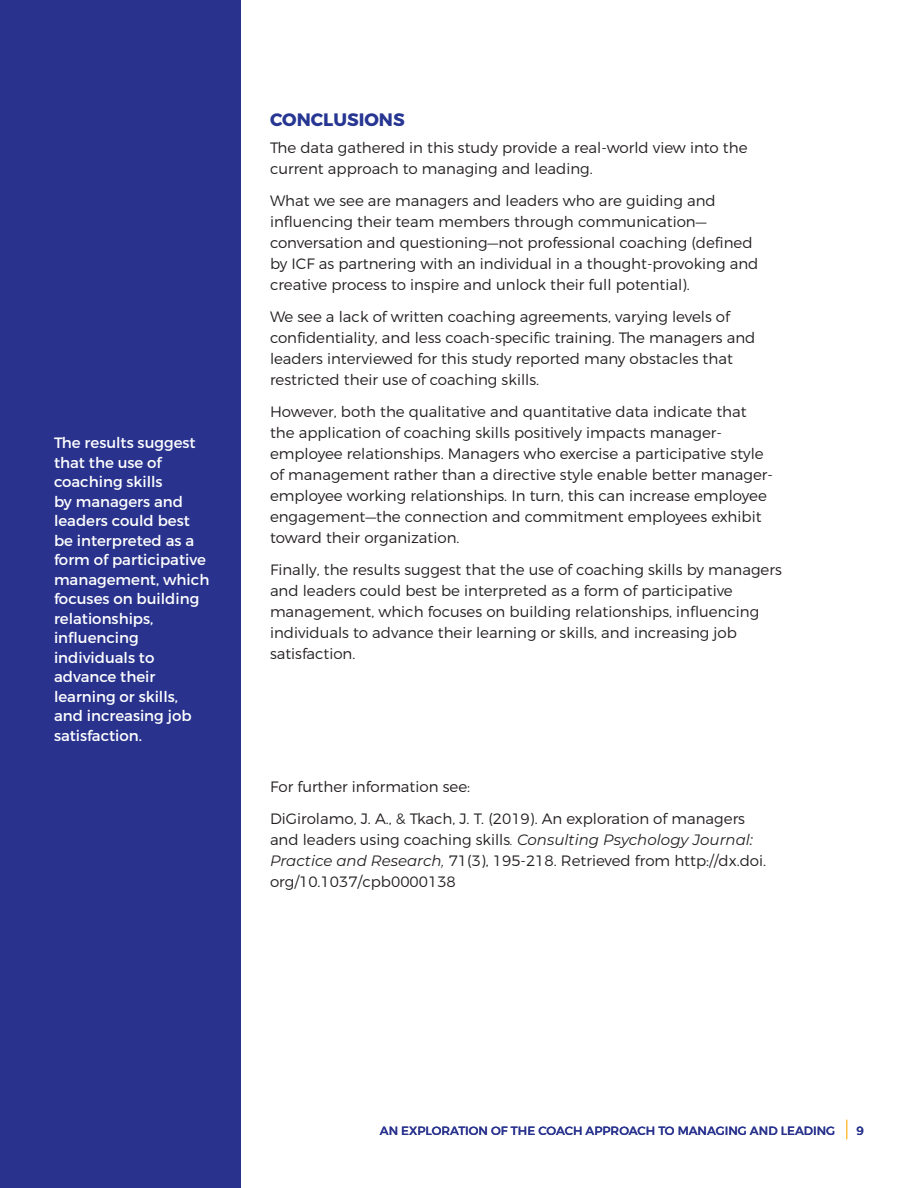
<style>
.page{position:relative;width:918px;height:1188px;background:#fff}
.page>*{position:absolute;margin:0;border:0;box-sizing:border-box;transform-origin:0 0}
.t1{font:700 18px "Montserrat";color:#263692}
.t2{font:300 15px/21px "Montserrat";color:#231f20}
.t3{font:15px/19.5px "Montserrat";color:#fff}
.t4{font:12px "Montserrat";color:#29338e}
.s1{font-style:italic}
.s2{font-weight:400;font-style:italic}
</style>
<div class="page">
<div style="left:0;top:0;width:241px;height:1188px;background:#29338e"></div>
<svg style="left:846px;top:1120px;width:1px;height:19px"></svg>
<p class="t3" style="left:54px;top:433px;width:157px">The results suggest that the use of coaching skills<br>by managers and leaders could best be interpreted as a form of participative management, which focuses on building relationships, influencing individuals to advance their learning or skills, and increasing job satisfaction.</p>
<p class="t1" style="left:270px;top:108px;width:136px">CONCLUSIONS</p>
<p class="t2" style="left:270px;top:137px;width:479px">The data gathered in this study provide a real-world view into the current approach to managing and leading.</p>
<p class="t2" style="left:270px;top:190px;width:490px">What we see are managers and leaders who are guiding and influencing their team members through communication— conversation and questioning—not professional coaching (defined by ICF as partnering with an individual in a thought-provoking and creative process to inspire and unlock their full potential).</p>
<p class="t2" style="left:270px;top:306px;width:487px">We see a lack of written coaching agreements, varying levels of confidentiality, and less coach-specific training. The managers and leaders interviewed for this study reported many obstacles that restricted their use of coaching skills.</p>
<p class="t2" style="left:270px;top:401px;width:505px">However, both the qualitative and quantitative data indicate that the application of coaching skills positively impacts manager&shy;employee relationships. Managers who exercise a participative style of management rather than a directive style enable better manager&shy;employee working relationships. In turn, this can increase employee engagement—the connection and commitment employees exhibit toward their organization.</p>
<p class="t2" style="left:270px;top:558px;width:513px">Finally, the results suggest that the use of coaching skills by managers and leaders could best be interpreted as a form of participative management, which focuses on building relationships, influencing individuals to advance their learning or skills, and increasing job satisfaction.</p>
<p class="t2" style="left:270px;top:776px;width:202px">For further information see:</p>
<p class="t2" style="left:270px;top:808px;width:498px">DiGirolamo, J. A., &amp; Tkach, J. T. (2019). An exploration of managers and leaders using coaching skills<span class="s1">.</span> <span class="s2">Consulting Psychology Journal:<br>Practice and Research</span><span class="s1">,</span> 71(3), 195-218. Retrieved from http://dx.doi. org/10.1037/cpb0000138</p>
<p class="t4" style="left:380px;top:1123px;width:457px">AN EXPLORATION OF THE COACH APPROACH TO MANAGING AND LEADING</p>
<p class="t4" style="left:857px;top:1123px;width:9px">9</p>
</div>
